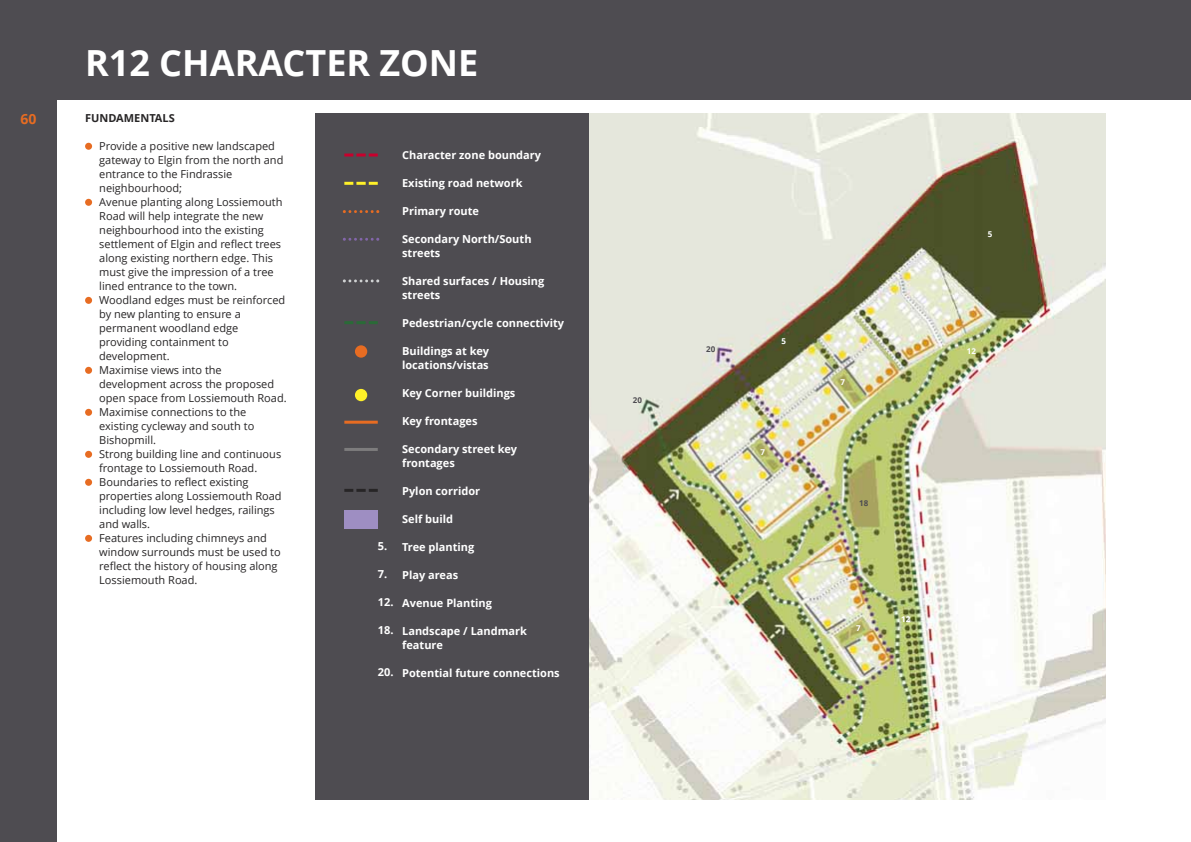
<style>
.page{position:relative;width:1191px;height:842px;background:#fff}
.page>*{position:absolute;margin:0;border:0;box-sizing:border-box;transform-origin:0 0}
.t1{font:700 36px "Open Sans";color:#fff}
.t2{font:700 14px "Open Sans";color:#e76c22}
.t3{font:11px/14px "Open Sans";color:#272526}
.t4{font:700 11px/14px "Open Sans";color:#fff}
.t5{font:700 11px "Open Sans";color:#272526}
.t6{font:700 8px "Open Sans";color:#fff}
.t7{font:700 8px "Open Sans";color:#4e4c51}
</style>
<div class="page">
<div style="left:85px;top:409px;width:7px;height:7px;background:#e76c22;border-radius:50%"></div>
<div style="left:85px;top:451px;width:7px;height:7px;background:#e76c22;border-radius:50%"></div>
<div style="left:85px;top:479px;width:7px;height:7px;background:#e76c22;border-radius:50%"></div>
<div style="left:85px;top:535px;width:7px;height:7px;background:#e76c22;border-radius:50%"></div>
<div style="left:85px;top:297px;width:7px;height:7px;background:#e76c22;border-radius:50%"></div>
<div style="left:85px;top:367px;width:7px;height:7px;background:#e76c22;border-radius:50%"></div>
<div style="left:85px;top:143px;width:7px;height:7px;background:#e76c22;border-radius:50%"></div>
<div style="left:85px;top:199px;width:7px;height:7px;background:#e76c22;border-radius:50%"></div>
<div style="left:0;top:0;width:57px;height:842px;background:#4e4c51"></div>
<img style="left:589px;top:113px;width:517px;height:686px">
<div style="left:0;top:0;width:1190px;height:99px;background:#4e4c51"></div>
<div style="left:316px;top:113px;width:273px;height:686px;background:#4e4c51"></div>
<svg style="left:344px;top:154px;width:34px;height:3px"></svg>
<svg style="left:344px;top:182px;width:34px;height:3px"></svg>
<svg style="left:343px;top:279px;width:36px;height:3px"></svg>
<svg style="left:343px;top:238px;width:36px;height:3px"></svg>
<svg style="left:343px;top:210px;width:36px;height:3px"></svg>
<svg style="left:344px;top:321px;width:34px;height:3px"></svg>
<hr style="left:344px;top:421px;width:34px;height:3px;background:#e76c22">
<hr style="left:344px;top:448px;width:34px;height:3px;background:#7d7c7d">
<svg style="left:344px;top:489px;width:34px;height:3px"></svg>
<div style="left:355px;top:389px;width:12px;height:12px;background:#fff129;border-radius:50%"></div>
<div style="left:355px;top:345px;width:12px;height:13px;background:#e76c22;border-radius:50%"></div>
<div style="left:344px;top:510px;width:34px;height:18px;background:#9e8ec2"></div>
<p class="t2" style="left:20px;top:109px;width:17px">60</p>
<p class="t1" style="left:85px;top:37px;width:395px">R12 CHARACTER ZONE</p>
<p class="t5" style="left:85px;top:110px;width:91px">FUNDAMENTALS</p>
<p class="t3" style="left:99px;top:139px;width:186px">Provide a positive new landscaped gateway to Elgin from the north and entrance to the Findrassie neighbourhood;</p>
<p class="t3" style="left:99px;top:195px;width:185px">Avenue planting along Lossiemouth Road will help integrate the new neighbourhood into the existing settlement of Elgin and reflect trees along existing northern edge. This must give the impression of a tree lined entrance to the town.</p>
<p class="t3" style="left:99px;top:293px;width:187px">Woodland edges must be reinforced by new planting to ensure a permanent woodland edge providing containment to development.</p>
<p class="t3" style="left:99px;top:363px;width:189px">Maximise views into the development across the proposed open space from Lossiemouth Road.</p>
<p class="t3" style="left:99px;top:405px;width:157px">Maximise connections to the existing cycleway and south to<br>Bishopmill.</p>
<p class="t3" style="left:99px;top:447px;width:183px">Strong building line and continuous frontage to Lossiemouth Road.</p>
<p class="t3" style="left:99px;top:475px;width:184px">Boundaries to reflect existing properties along Lossiemouth Road including low level hedges, railings and walls.</p>
<p class="t3" style="left:99px;top:531px;width:183px">Features including chimneys and window surrounds must be used to reflect the history of housing along<br>Lossiemouth Road.</p>
<p class="t4" style="left:378px;top:539px;width:11px">5.</p>
<p class="t4" style="left:378px;top:567px;width:11px">7.</p>
<p class="t4" style="left:378px;top:595px;width:17px">12.</p>
<p class="t4" style="left:378px;top:623px;width:17px">18.</p>
<p class="t4" style="left:378px;top:665px;width:17px">20.</p>
<p class="t4" style="left:402px;top:147px;width:140px">Character zone boundary</p>
<p class="t4" style="left:402px;top:175px;width:122px">Existing road network</p>
<p class="t4" style="left:402px;top:203px;width:78px">Primary route</p>
<p class="t4" style="left:402px;top:231px;width:131px">Secondary North/South streets</p>
<p class="t4" style="left:402px;top:273px;width:144px">Shared surfaces / Housing streets</p>
<p class="t4" style="left:402px;top:315px;width:164px">Pedestrian/cycle connectivity</p>
<p class="t4" style="left:402px;top:343px;width:88px">Buildings at key locations/vistas</p>
<p class="t4" style="left:402px;top:385px;width:115px">Key Corner buildings</p>
<p class="t4" style="left:402px;top:413px;width:77px">Key frontages</p>
<p class="t4" style="left:402px;top:441px;width:116px">Secondary street key frontages</p>
<p class="t4" style="left:402px;top:483px;width:79px">Pylon corridor</p>
<p class="t4" style="left:402px;top:511px;width:52px">Self build</p>
<p class="t4" style="left:402px;top:539px;width:74px">Tree planting</p>
<p class="t4" style="left:402px;top:567px;width:58px">Play areas</p>
<p class="t4" style="left:402px;top:595px;width:91px">Avenue Planting</p>
<p class="t4" style="left:402px;top:623px;width:126px">Landscape / Landmark feature</p>
<p class="t4" style="left:402px;top:665px;width:159px">Potential future connections</p>
<p class="t7" style="left:633px;top:394px;width:11px">20</p>
<p class="t7" style="left:706px;top:343px;width:11px">20</p>
<p class="t6" style="left:781px;top:336px;width:6px">5</p>
<p class="t6" style="left:760px;top:447px;width:6px">7</p>
<p class="t6" style="left:840px;top:377px;width:6px">7</p>
<p class="t7" style="left:859px;top:498px;width:11px">18</p>
<p class="t6" style="left:856px;top:622px;width:6px">7</p>
<p class="t6" style="left:901px;top:613px;width:11px">12</p>
<p class="t6" style="left:988px;top:229px;width:6px">5</p>
<p class="t6" style="left:966px;top:346px;width:11px">12</p>
</div>
